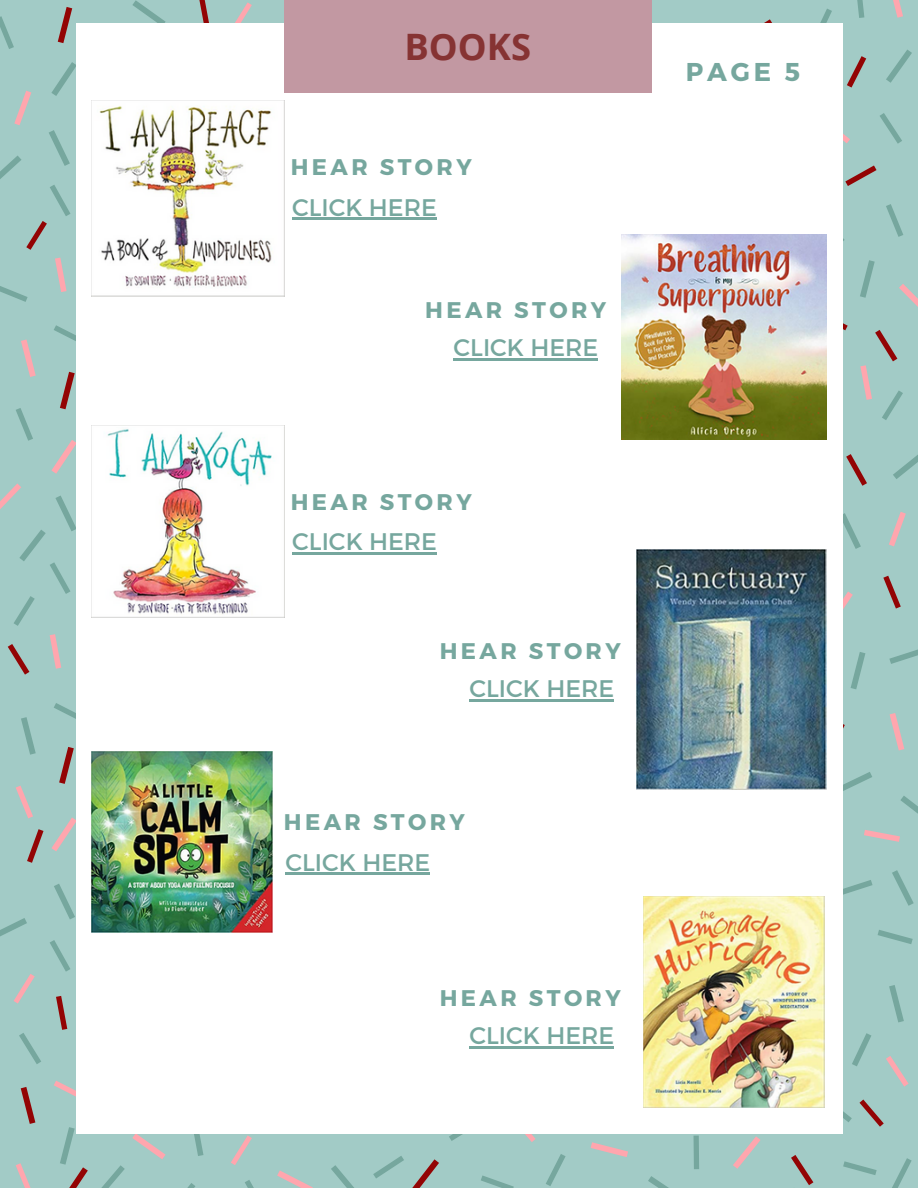
<style>
.page{position:relative;width:918px;height:1188px;background:#a2cbc6}
.page>*{position:absolute;margin:0;border:0;box-sizing:border-box;transform-origin:0 0}
.t1{font:700 36.45px "Open Sans";color:#863333}
.t2{font:700 25.8px "Montserrat";color:#76a79e}
.t3{font:24px "Montserrat";color:#76a79e}
.t4{font:700 22.65px "Montserrat";letter-spacing:.15em;color:#76a79e}
</style>
<div class="page">
<svg style="left:55px;top:258px;width:12px;height:34px"></svg>
<svg style="left:231px;top:2px;width:21px;height:22px"></svg>
<svg style="left:21px;top:339px;width:15px;height:38px"></svg>
<svg style="left:50px;top:634px;width:11px;height:35px"></svg>
<svg style="left:51px;top:440px;width:25px;height:34px"></svg>
<svg style="left:890px;top:713px;width:14px;height:37px"></svg>
<svg style="left:842px;top:592px;width:11px;height:33px"></svg>
<svg style="left:889px;top:512px;width:17px;height:34px"></svg>
<svg style="left:899px;top:284px;width:19px;height:23px"></svg>
<svg style="left:591px;top:1142px;width:37px;height:15px"></svg>
<svg style="left:525px;top:1134px;width:11px;height:8px"></svg>
<svg style="left:14px;top:974px;width:21px;height:30px"></svg>
<svg style="left:51px;top:817px;width:25px;height:34px"></svg>
<svg style="left:16px;top:786px;width:17px;height:32px"></svg>
<svg style="left:277px;top:1170px;width:36px;height:18px"></svg>
<svg style="left:886px;top:1056px;width:23px;height:31px"></svg>
<svg style="left:54px;top:1081px;width:22px;height:16px"></svg>
<svg style="left:16px;top:1163px;width:15px;height:25px"></svg>
<svg style="left:132px;top:1134px;width:34px;height:25px"></svg>
<svg style="left:231px;top:1135px;width:21px;height:30px"></svg>
<svg style="left:842px;top:119px;width:8px;height:24px"></svg>
<svg style="left:893px;top:0;width:10px;height:18px"></svg>
<svg style="left:864px;top:830px;width:36px;height:12px"></svg>
<svg style="left:58px;top:7px;width:14px;height:36px"></svg>
<svg style="left:199px;top:0;width:11px;height:24px"></svg>
<svg style="left:60px;top:372px;width:15px;height:37px"></svg>
<svg style="left:8px;top:644px;width:21px;height:31px"></svg>
<svg style="left:846px;top:454px;width:21px;height:32px"></svg>
<svg style="left:842px;top:710px;width:3px;height:20px"></svg>
<svg style="left:883px;top:576px;width:18px;height:33px"></svg>
<svg style="left:842px;top:311px;width:6px;height:19px"></svg>
<svg style="left:59px;top:747px;width:15px;height:37px"></svg>
<svg style="left:56px;top:996px;width:11px;height:34px"></svg>
<svg style="left:27px;top:829px;width:17px;height:34px"></svg>
<svg style="left:412px;top:1159px;width:27px;height:29px"></svg>
<svg style="left:21px;top:1087px;width:14px;height:37px"></svg>
<svg style="left:860px;top:1100px;width:24px;height:27px"></svg>
<svg style="left:847px;top:56px;width:19px;height:32px"></svg>
<svg style="left:742px;top:19px;width:31px;height:5px"></svg>
<svg style="left:845px;top:165px;width:32px;height:21px"></svg>
<svg style="left:0;top:286px;width:28px;height:16px"></svg>
<svg style="left:132px;top:0;width:34px;height:24px"></svg>
<svg style="left:842px;top:513px;width:19px;height:36px"></svg>
<svg style="left:733px;top:1136px;width:80px;height:49px"></svg>
<svg style="left:648px;top:1176px;width:21px;height:12px"></svg>
<svg style="left:50px;top:940px;width:20px;height:32px"></svg>
<svg style="left:373px;top:1156px;width:31px;height:23px"></svg>
<svg style="left:852px;top:1033px;width:19px;height:33px"></svg>
<svg style="left:187px;top:1183px;width:8px;height:5px"></svg>
<svg style="left:812px;top:9px;width:20px;height:15px"></svg>
<svg style="left:880px;top:113px;width:22px;height:31px"></svg>
<svg style="left:892px;top:870px;width:22px;height:36px"></svg>
<svg style="left:0;top:62px;width:76px;height:188px"></svg>
<svg style="left:0;top:16px;width:14px;height:33px"></svg>
<svg style="left:0;top:483px;width:76px;height:143px"></svg>
<svg style="left:54px;top:325px;width:22px;height:16px"></svg>
<svg style="left:16px;top:408px;width:17px;height:33px"></svg>
<svg style="left:851px;top:652px;width:14px;height:37px"></svg>
<svg style="left:860px;top:330px;width:43px;height:90px"></svg>
<svg style="left:893px;top:455px;width:25px;height:24px"></svg>
<svg style="left:860px;top:260px;width:15px;height:38px"></svg>
<svg style="left:842px;top:212px;width:3px;height:32px"></svg>
<svg style="left:886px;top:204px;width:17px;height:33px"></svg>
<div style="left:694px;top:1136px;width:5px;height:33px;background:#76a79e"></div>
<svg style="left:546px;top:1154px;width:20px;height:32px"></svg>
<svg style="left:21px;top:717px;width:15px;height:38px"></svg>
<svg style="left:54px;top:884px;width:21px;height:35px"></svg>
<svg style="left:0;top:918px;width:27px;height:19px"></svg>
<svg style="left:19px;top:1033px;width:22px;height:31px"></svg>
<svg style="left:54px;top:703px;width:22px;height:16px"></svg>
<svg style="left:481px;top:1175px;width:33px;height:13px"></svg>
<svg style="left:331px;top:1165px;width:23px;height:23px"></svg>
<svg style="left:60px;top:1127px;width:28px;height:61px"></svg>
<svg style="left:892px;top:1158px;width:20px;height:30px"></svg>
<svg style="left:843px;top:1161px;width:34px;height:14px"></svg>
<svg style="left:889px;top:985px;width:15px;height:37px"></svg>
<svg style="left:842px;top:1098px;width:10px;height:24px"></svg>
<svg style="left:449px;top:1134px;width:14px;height:7px"></svg>
<svg style="left:101px;top:1165px;width:24px;height:23px"></svg>
<svg style="left:245px;top:1180px;width:9px;height:8px"></svg>
<svg style="left:194px;top:1134px;width:9px;height:22px"></svg>
<svg style="left:886px;top:50px;width:26px;height:33px"></svg>
<svg style="left:857px;top:0;width:7px;height:18px"></svg>
<svg style="left:878px;top:930px;width:35px;height:14px"></svg>
<svg style="left:842px;top:880px;width:31px;height:16px"></svg>
<svg style="left:889px;top:649px;width:29px;height:15px"></svg>
<svg style="left:842px;top:772px;width:30px;height:21px"></svg>
<svg style="left:900px;top:796px;width:18px;height:18px"></svg>
<div style="left:76px;top:24px;width:766px;height:1110px;background:#fff"></div>
<div style="left:284px;top:0;width:368px;height:92px;background:#c298a2"></div>
<img style="left:92px;top:100px;width:192px;height:196px">
<img style="left:621px;top:235px;width:205px;height:204px">
<img style="left:92px;top:425px;width:192px;height:193px">
<img style="left:636px;top:550px;width:190px;height:239px">
<img style="left:92px;top:752px;width:181px;height:181px">
<img style="left:644px;top:897px;width:181px;height:210px">
<hr style="left:453px;top:359px;width:145px;height:2px;background:#76a79e">
<hr style="left:292px;top:218px;width:145px;height:2px;background:#76a79e">
<hr style="left:469px;top:699px;width:145px;height:2px;background:#76a79e">
<hr style="left:292px;top:553px;width:145px;height:2px;background:#76a79e">
<hr style="left:285px;top:873px;width:145px;height:2px;background:#76a79e">
<hr style="left:469px;top:1046px;width:145px;height:2px;background:#76a79e">
<p class="t1" style="left:404px;top:21px;width:128px">BOOKS</p>
<p class="t4" style="left:291px;top:153px;width:182px">HEAR STORY</p>
<p class="t3" style="left:292px;top:191px;width:146px">CLICK HERE</p>
<p class="t4" style="left:425px;top:296px;width:182px">HEAR STORY</p>
<p class="t3" style="left:453px;top:332px;width:146px">CLICK HERE</p>
<p class="t4" style="left:291px;top:487px;width:182px">HEAR STORY</p>
<p class="t3" style="left:292px;top:526px;width:146px">CLICK HERE</p>
<p class="t4" style="left:440px;top:636px;width:182px">HEAR STORY</p>
<p class="t3" style="left:469px;top:673px;width:146px">CLICK HERE</p>
<p class="t4" style="left:284px;top:807px;width:182px">HEAR STORY</p>
<p class="t3" style="left:285px;top:846px;width:146px">CLICK HERE</p>
<p class="t4" style="left:440px;top:983px;width:182px">HEAR STORY</p>
<p class="t3" style="left:469px;top:1020px;width:146px">CLICK HERE</p>
<p class="t2" style="left:686px;top:55px;width:116px">PAGE 5</p>
</div>
